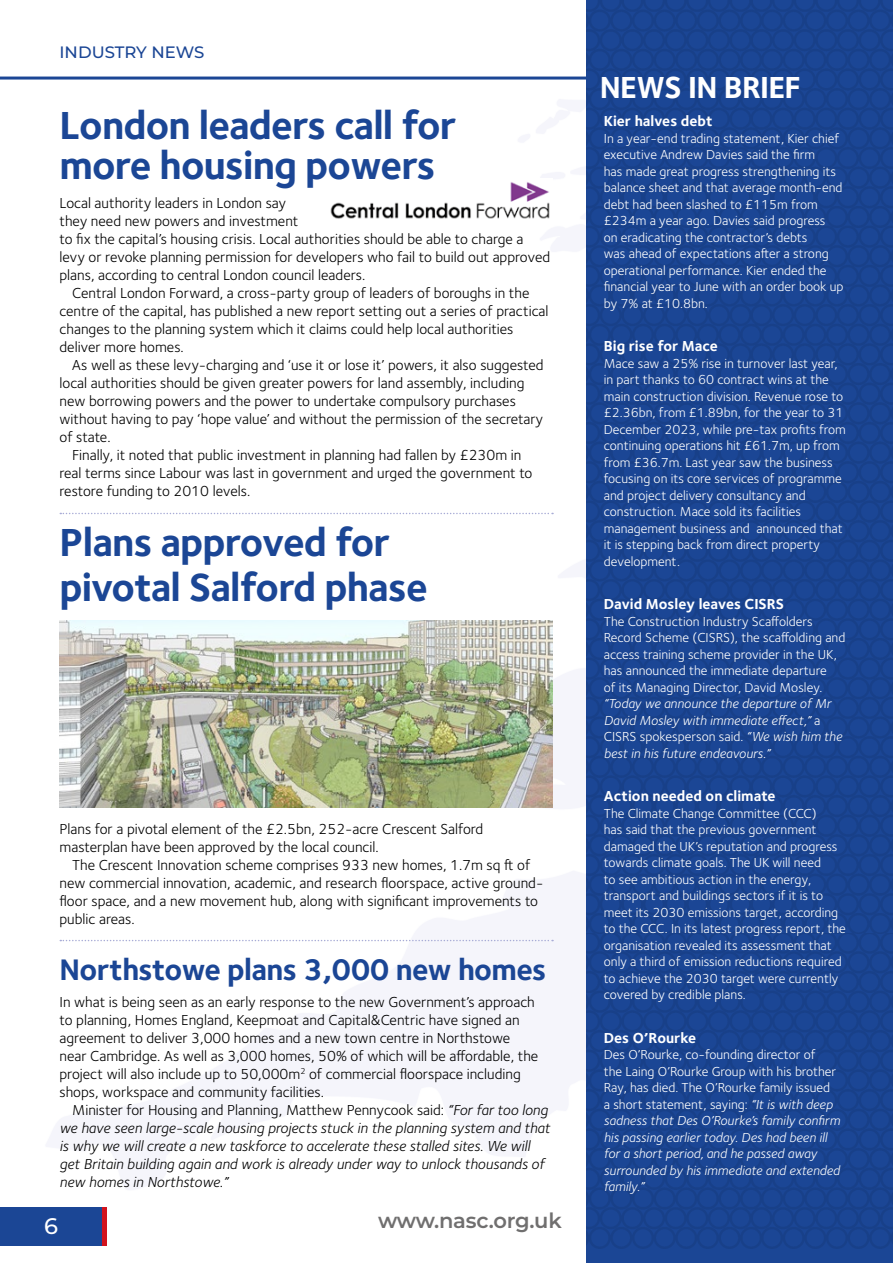
<style>
.page{position:relative;width:893px;height:1263px;background:#fff}
.page>*{position:absolute;margin:0;border:0;box-sizing:border-box;transform-origin:0 0}
.t1{font:700 40.5px/45px "Foundry Sterling";letter-spacing:-.02em;color:#1b4695}
.t2{font:700 31.5px "Foundry Sterling";letter-spacing:-.02em;color:#fff}
.t3{font:700 30.75px "Foundry Sterling";letter-spacing:-.02em;color:#1b4695}
.t4{font:100 22.5px "Montserrat";color:#fff}
.t5{font:100 21px "Montserrat";letter-spacing:-.01em;color:#706f6f}
.t6{font:100 16.5px "Montserrat";color:#1b4695}
.t7{font:15px/18px "Foundry Sterling";color:#000}
.t8{font:italic 15px/18px "Foundry Sterling";color:#000}
.t9{font:700 15px "Foundry Sterling";color:#fff}
.t10{font:13.5px/16.5px "Foundry Sterling";color:#fff}
.t11{font:italic 13.5px/16.5px "Foundry Sterling";color:#fff}
.s1{font-style:normal}
</style>
<div class="page">
<div style="left:0;top:1208px;width:102px;height:38px;background:#1b4695"></div>
<div style="left:102px;top:1208px;width:5px;height:38px;background:#d2131d"></div>
<hr style="left:0;top:77px;width:891px;height:3px;background:#1b4695">
<img style="left:587px;top:0;width:306px;height:933px">
<div style="left:587px;top:933px;width:306px;height:330px;background:#1b4695"></div>
<svg style="left:60px;top:940px;width:493px;height:1px"></svg>
<svg style="left:60px;top:513px;width:493px;height:1px"></svg>
<img style="left:330px;top:182px;width:220px;height:37px">
<img style="left:60px;top:621px;width:493px;height:187px">
<p class="t6" style="left:60px;top:42px;width:146px">INDUSTRY NEWS</p>
<h1 class="t1" style="left:60px;top:107px;width:398px;line-height:40.5px">London leaders call for more housing powers</h1>
<p class="t7" style="left:60px;top:194px;width:492px">Local authority leaders in London say<br>they need new powers and investment<br>to fix the capital’s housing crisis. Local authorities should be able to charge a levy or revoke planning permission for developers who fail to build out approved plans, according to central London council leaders.</p>
<p class="t7" style="left:60px;top:284px;width:490px;text-indent:13px">Central London Forward, a cross-party group of leaders of boroughs in the centre of the capital, has published a new report setting out a series of practical changes to the planning system which it claims could help local authorities deliver more homes.</p>
<p class="t7" style="left:60px;top:356px;width:486px;text-indent:13px">As well as these levy-charging and ‘use it or lose it’ powers, it also suggested local authorities should be given greater powers for land assembly, including new borrowing powers and the power to undertake compulsory purchases without having to pay ‘hope value’ and without the permission of the secretary of state.</p>
<p class="t7" style="left:60px;top:446px;width:474px;text-indent:13px">Finally, it noted that public investment in planning had fallen by £230m in real terms since Labour was last in government and urged the government to restore funding to 2010 levels.</p>
<h1 class="t1" style="left:60px;top:522px;width:370px">Plans approved for pivotal Salford phase</h1>
<p class="t7" style="left:60px;top:820px;width:425px">Plans for a pivotal element of the £2.5bn, 252-acre Crescent Salford masterplan have been approved by the local council.</p>
<p class="t7" style="left:60px;top:856px;width:485px;text-indent:13px">The Crescent Innovation scheme comprises 933 new homes, 1.7m sq ft of new commercial innovation, academic, and research floorspace, active ground&shy;floor space, and a new movement hub, along with significant improvements to public areas.</p>
<h3 class="t3" style="left:60px;top:951px;width:488px">Northstowe plans 3,000 new homes</h3>
<p class="t7" style="left:60px;top:993px;width:480px">In what is being seen as an early response to the new Government’s approach to planning, Homes England, Keepmoat and Capital&amp;Centric have signed an agreement to deliver 3,000 homes and a new town centre in Northstowe near Cambridge. As well as 3,000 homes, 50% of which will be affordable, the project will also include up to 50,000m<sup>2</sup> of commercial floorspace including shops, workspace and community facilities.</p>
<p class="t8" style="left:60px;top:1101px;width:492px;text-indent:13px"><span class="s1">Minister for Housing and Planning, Matthew Pennycook said:</span> “For far too long we have seen large-scale housing projects stuck in the planning system and that is why we will create a new taskforce to accelerate these stalled sites. We will get Britain building again and work is already under way to unlock thousands of new homes in Northstowe.”</p>
<h3 class="t4" style="left:44px;top:1211px;width:15px">6</h3>
<h3 class="t5" style="left:378px;top:1206px;width:185px">www.nasc.org.uk</h3>
<h2 class="t2" style="left:600px;top:68px;width:203px">NEWS IN BRIEF</h2>
<p class="t9" style="left:604px;top:112px;width:110px">Kier halves debt</p>
<p class="t10" style="left:604px;top:130px;width:241px">In a year-end trading statement, Kier chief executive Andrew Davies said the firm<br>has made great progress strengthening its balance sheet and that average month-end debt had been slashed to £115m from £234m a year ago. Davies said progress<br>on eradicating the contractor’s debts<br>was ahead of expectations after a strong operational performance. Kier ended the financial year to June with an order book up by 7% at £10.8bn.</p>
<p class="t9" style="left:604px;top:337px;width:116px">Big rise for Mace</p>
<p class="t10" style="left:604px;top:355px;width:244px">Mace saw a 25% rise in turnover last year, in part thanks to 60 contract wins at the main construction division. Revenue rose to £2.36bn, from £1.89bn, for the year to 31<br>December 2023, while pre-tax profits from continuing operations hit £61.7m, up from from £36.7m. Last year saw the business focusing on its core services of programme and project delivery consultancy and construction. Mace sold its facilities management business and announced that it is stepping back from direct property development.</p>
<p class="t9" style="left:604px;top:595px;width:182px">David Mosley leaves CISRS</p>
<p class="t10" style="left:604px;top:613px;width:243px">The Construction Industry Scaffolders Record Scheme (CISRS), the scaffolding and access training scheme provider in the UK, has announced the immediate departure<br>of its Managing Director, David Mosley.</p>
<p class="t11" style="left:604px;top:695px;width:240px">“Today we announce the departure of Mr David Mosley with immediate effect,” <span class="s1">a CISRS spokesperson said.</span> “We wish him the best in his future endeavours.”</p>
<p class="t9" style="left:604px;top:787px;width:173px">Action needed on climate</p>
<p class="t10" style="left:604px;top:805px;width:244px">The Climate Change Committee (CCC)<br>has said that the previous government damaged the UK’s reputation and progress towards climate goals. The UK will need<br>to see ambitious action in the energy, transport and buildings sectors if it is to meet its 2030 emissions target, according to the CCC. In its latest progress report, the organisation revealed its assessment that only a third of emission reductions required to achieve the 2030 target were currently covered by credible plans.</p>
<p class="t9" style="left:604px;top:1029px;width:94px">Des O’Rourke</p>
<p class="t11" style="left:604px;top:1046px;width:238px"><span class="s1">Des O’Rourke, co-founding director of<br>the Laing O’Rourke Group with his brother Ray, has died. The O’Rourke family issued<br>a short statement, saying:</span> “It is with deep sadness that Des O’Rourke’s family confirm his passing earlier today. Des had been ill for a short period, and he passed away surrounded by his immediate and extended family.”</p>
</div>
